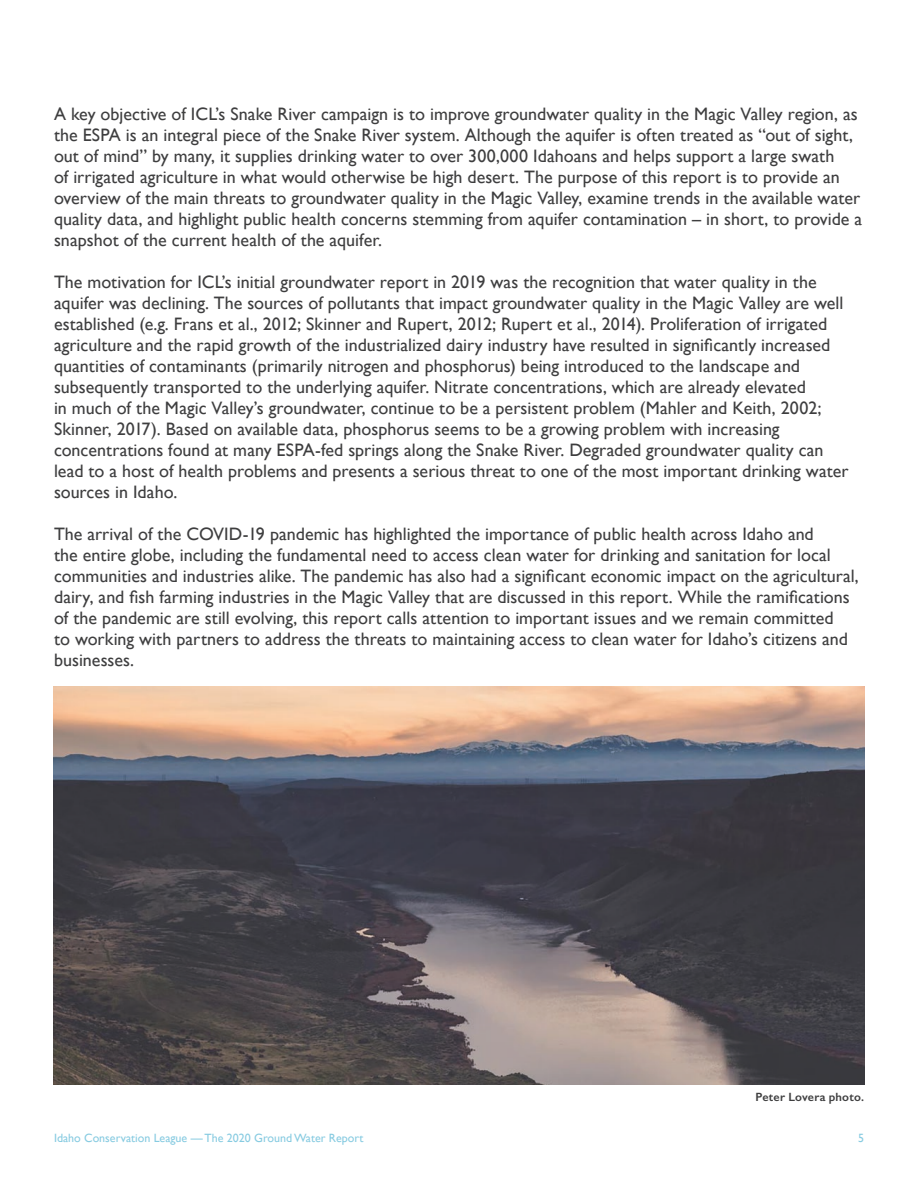
<style>
.page{position:relative;width:918px;height:1188px;background:#fff}
.page>*{position:absolute;margin:0;border:0;box-sizing:border-box;transform-origin:0 0}
.t1{font:18px/21px "Gill Sans";color:#3e3e3f}
.t2{font:12px "Gill Sans";color:#87cbe1}
.t3{font:600 12px "Gill Sans";letter-spacing:.02em;color:#3e3e3f}
</style>
<div class="page">
<img style="left:53px;top:687px;width:812px;height:397px">
<p class="t1" style="left:54px;top:104px;width:810px">A key objective of ICL’s Snake River campaign is to improve groundwater quality in the Magic Valley region, as the ESPA is an integral piece of the Snake River system. Although the aquifer is often treated as “out of sight, out of mind” by many, it supplies drinking water to over 300,000 Idahoans and helps support a large swath<br>of irrigated agriculture in what would otherwise be high desert. The purpose of this report is to provide an overview of the main threats to groundwater quality in the Magic Valley, examine trends in the available water quality data, and highlight public health concerns stemming from aquifer contamination – in short, to provide a snapshot of the current health of the aquifer.</p>
<p class="t1" style="left:54px;top:272px;width:796px">The motivation for ICL’s initial groundwater report in 2019 was the recognition that water quality in the aquifer was declining. The sources of pollutants that impact groundwater quality in the Magic Valley are well established (e.g. Frans et al., 2012; Skinner and Rupert, 2012; Rupert et al., 2014). Proliferation of irrigated agriculture and the rapid growth of the industrialized dairy industry have resulted in significantly increased quantities of contaminants (primarily nitrogen and phosphorus) being introduced to the landscape and subsequently transported to the underlying aquifer. Nitrate concentrations, which are already elevated<br>in much of the Magic Valley’s groundwater, continue to be a persistent problem (Mahler and Keith, 2002; Skinner, 2017). Based on available data, phosphorus seems to be a growing problem with increasing concentrations found at many ESPA-fed springs along the Snake River. Degraded groundwater quality can lead to a host of health problems and presents a serious threat to one of the most important drinking water sources in Idaho.</p>
<p class="t1" style="left:54px;top:524px;width:806px">The arrival of the COVID-19 pandemic has highlighted the importance of public health across Idaho and<br>the entire globe, including the fundamental need to access clean water for drinking and sanitation for local communities and industries alike. The pandemic has also had a significant economic impact on the agricultural, dairy, and fish farming industries in the Magic Valley that are discussed in this report. While the ramifications of the pandemic are still evolving, this report calls attention to important issues and we remain committed<br>to working with partners to address the threats to maintaining access to clean water for Idaho’s citizens and businesses.</p>
<p class="t3" style="left:755px;top:1090px;width:110px">Peter Lovera photo.</p>
<p class="t2" style="left:54px;top:1131px;width:311px">Idaho Conservation League — The 2020 Ground Water Report</p>
<p class="t2" style="left:858px;top:1131px;width:7px">5</p>
</div>
